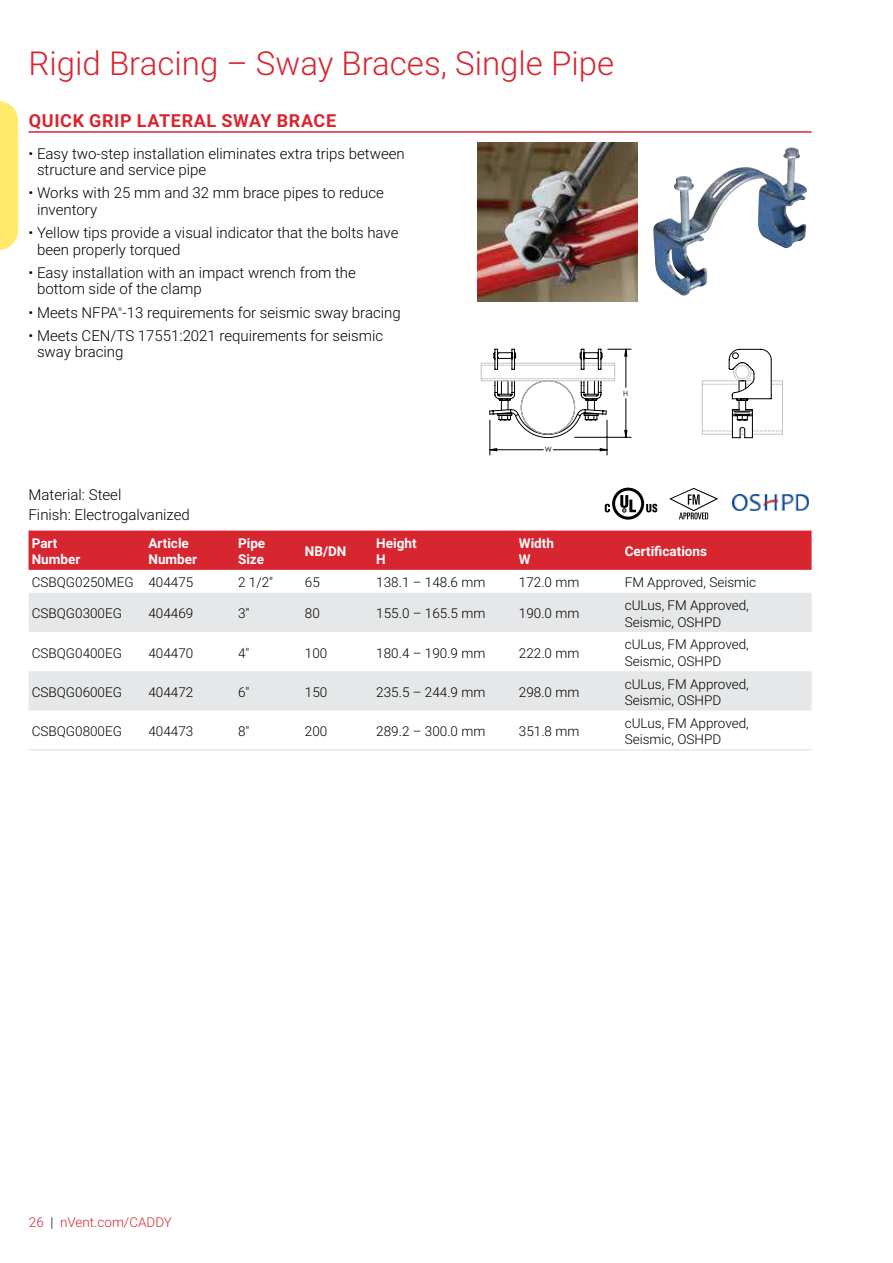
<style>
.page{position:relative;width:893px;height:1263px;background:#fff}
.page>*{position:absolute;margin:0;border:0;box-sizing:border-box;transform-origin:0 0}
.t1{font:300 33px "Roboto";color:#d82631}
.t2{font:700 18px "Roboto";letter-spacing:.035em;color:#d82631}
.t3{font:300 15px/16.5px "Roboto";color:#000}
.t4{font:300 13.5px/16.5px "Roboto";color:#000}
.t5{font:700 13.5px/16.5px "Roboto";color:#fff}
.t6{font:300 13.5px "Roboto";color:#d82631}
.t7{font:7.35px "Century Gothic";color:#000}
.t8{font:300 5.25px "Roboto";color:#000}
.s1{color:#000}
</style>
<div class="page">
<img style="left:653px;top:149px;width:154px;height:147px">
<div style="left:29px;top:531px;width:783px;height:39px;background:#d82631"></div>
<svg style="left:29px;top:593px;width:783px;height:117px;fill:#e6e7e8"></svg>
<hr style="left:29px;top:749px;width:116px;height:1px;background:#e6e7e8">
<hr style="left:145px;top:749px;width:90px;height:1px;background:#e6e7e8">
<hr style="left:235px;top:749px;width:67px;height:1px;background:#e6e7e8">
<hr style="left:302px;top:749px;width:71px;height:1px;background:#e6e7e8">
<hr style="left:373px;top:749px;width:143px;height:1px;background:#e6e7e8">
<hr style="left:516px;top:749px;width:105px;height:1px;background:#e6e7e8">
<hr style="left:621px;top:749px;width:191px;height:1px;background:#e6e7e8">
<hr style="left:29px;top:131px;width:783px;height:2px;background:#d82631">
<hr style="left:607px;top:420px;width:1px;height:35px;background:#000">
<hr style="left:490px;top:420px;width:1px;height:35px;background:#000">
<svg style="left:481px;top:349px;width:150px;height:102px"></svg>
<svg style="left:669px;top:488px;width:49px;height:31px"></svg>
<svg style="left:605px;top:488px;width:52px;height:32px"></svg>
<img style="left:733px;top:494px;width:75px;height:17px">
<svg style="left:702px;top:349px;width:81px;height:89px"></svg>
<img style="left:478px;top:143px;width:159px;height:159px">
<svg style="left:0;top:101px;width:18px;height:149px;background:#ffeb72"></svg>
<h1 class="t1" style="left:29px;top:49px;width:587px">Rigid Bracing – Sway Braces, Single Pipe</h1>
<p class="t2" style="left:29px;top:113px;width:309px">QUICK GRIP LATERAL SWAY BRACE</p>
<p class="t3" style="left:37px;top:146px;width:369px;text-indent:-9px">• Easy two-step installation eliminates extra trips between structure and service pipe</p>
<p class="t3" style="left:37px;top:186px;width:348px;text-indent:-9px">• Works with 25 mm and 32 mm brace pipes to reduce inventory</p>
<p class="t3" style="left:37px;top:226px;width:363px;text-indent:-9px">• Yellow tips provide a visual indicator that the bolts have been properly torqued</p>
<p class="t3" style="left:37px;top:265px;width:320px;text-indent:-9px">• Easy installation with an impact wrench from the bottom side of the clamp</p>
<p class="t3" style="left:29px;top:305px;width:374px">• Meets NFPA -13 requirements for seismic sway bracing</p>
<p class="t8" style="left:118px;top:307px;width:6px">®</p>
<p class="t3" style="left:37px;top:328px;width:348px;text-indent:-9px">• Meets CEN/TS 17551:2021 requirements for seismic sway bracing</p>
<p class="t3" style="left:29px;top:487px;width:163px;line-height:19.2px">Material: Steel<br>Finish: Electrogalvanized</p>
<p class="t7" style="left:545px;top:445px;width:9px">W</p>
<p class="t7" style="left:623px;top:389px;width:7px">H</p>
<p class="t5" style="left:32px;top:536px;width:50px">Part<br>Number</p>
<p class="t5" style="left:148px;top:536px;width:50px">Article<br>Number</p>
<p class="t5" style="left:238px;top:536px;width:29px">Pipe<br>Size</p>
<p class="t5" style="left:305px;top:544px;width:43px">NB/DN</p>
<p class="t5" style="left:376px;top:536px;width:42px">Height<br>H</p>
<p class="t5" style="left:519px;top:536px;width:37px">Width<br>W</p>
<p class="t5" style="left:625px;top:543px;width:84px">Certifications</p>
<p class="t4" style="left:32px;top:575px;width:163px">CSBQG0250MEG 404475</p>
<p class="t4" style="left:238px;top:575px;width:37px">2 1/2"</p>
<p class="t4" style="left:305px;top:575px;width:16px">65</p>
<p class="t4" style="left:376px;top:575px;width:111px">138.1 – 148.6 mm</p>
<p class="t4" style="left:519px;top:575px;width:62px">172.0 mm</p>
<p class="t4" style="left:625px;top:575px;width:133px">FM Approved, Seismic</p>
<p class="t4" style="left:32px;top:606px;width:92px">CSBQG0300EG</p>
<p class="t4" style="left:148px;top:606px;width:46px">404469</p>
<p class="t4" style="left:238px;top:606px;width:13px">3"</p>
<p class="t4" style="left:305px;top:606px;width:16px">80</p>
<p class="t4" style="left:376px;top:606px;width:111px">155.0 – 165.5 mm</p>
<p class="t4" style="left:519px;top:606px;width:62px">190.0 mm</p>
<p class="t4" style="left:625px;top:598px;width:126px">cULus, FM Approved,<br>Seismic, OSHPD</p>
<p class="t4" style="left:32px;top:645px;width:92px">CSBQG0400EG</p>
<p class="t4" style="left:148px;top:645px;width:46px">404470</p>
<p class="t4" style="left:238px;top:645px;width:13px">4"</p>
<p class="t4" style="left:305px;top:645px;width:24px">100</p>
<p class="t4" style="left:376px;top:645px;width:111px">180.4 – 190.9 mm</p>
<p class="t4" style="left:519px;top:645px;width:62px">222.0 mm</p>
<p class="t4" style="left:625px;top:637px;width:126px">cULus, FM Approved,<br>Seismic, OSHPD</p>
<p class="t4" style="left:32px;top:685px;width:92px">CSBQG0600EG</p>
<p class="t4" style="left:148px;top:685px;width:46px">404472</p>
<p class="t4" style="left:238px;top:685px;width:13px">6"</p>
<p class="t4" style="left:305px;top:685px;width:24px">150</p>
<p class="t4" style="left:376px;top:685px;width:111px">235.5 – 244.9 mm</p>
<p class="t4" style="left:519px;top:685px;width:62px">298.0 mm</p>
<p class="t4" style="left:625px;top:676px;width:126px">cULus, FM Approved,<br>Seismic, OSHPD</p>
<p class="t4" style="left:32px;top:724px;width:92px">CSBQG0800EG</p>
<p class="t4" style="left:148px;top:724px;width:46px">404473</p>
<p class="t4" style="left:238px;top:724px;width:13px">8"</p>
<p class="t4" style="left:305px;top:724px;width:24px">200</p>
<p class="t4" style="left:376px;top:724px;width:111px">289.2 – 300.0 mm</p>
<p class="t4" style="left:519px;top:724px;width:62px">351.8 mm</p>
<p class="t4" style="left:625px;top:716px;width:126px">cULus, FM Approved,<br>Seismic, OSHPD</p>
<p class="t6" style="left:29px;top:1216px;width:145px">26 <span class="s1">|</span> nVent.com/CADDY</p>
</div>
